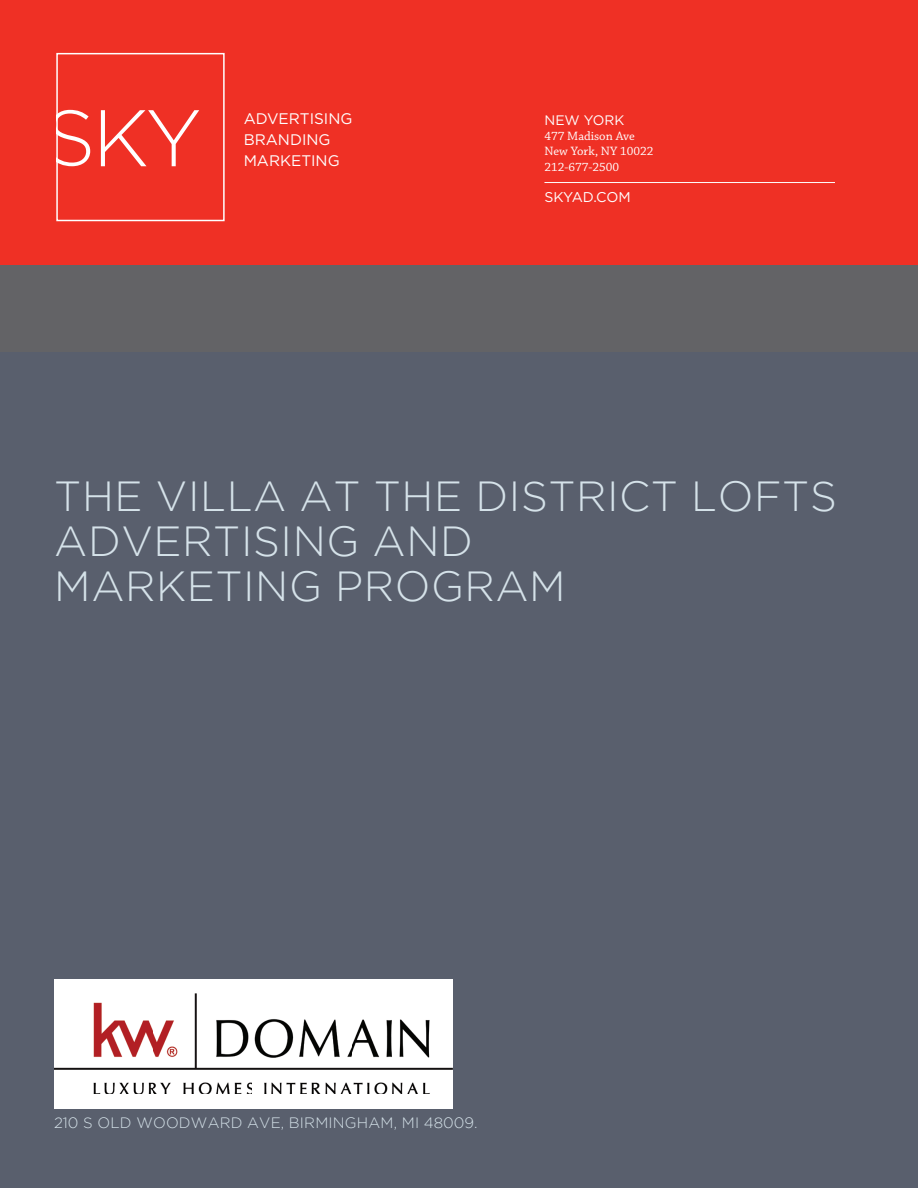
<style>
.page{position:relative;width:918px;height:1188px;background:#fff}
.page>*{position:absolute;margin:0;border:0;box-sizing:border-box;transform-origin:0 0}
.t1{font:300 42px/45px "Gotham";letter-spacing:.015em;color:#d5e2e9}
.t2{font:15.3px/21px "Gotham";color:#fff}
.t3{font:300 15px "Gotham";letter-spacing:.015em;color:#d5e2e9}
.t4{font:14.1px "Gotham";letter-spacing:-.01em;color:#fff}
.t5{font:13.8px "Gotham";color:#fff}
.t6{font:12.75px/15.3px "Chaparral Pro";color:#fff}
</style>
<div class="page">
<div style="left:0;top:352px;width:918px;height:836px;background:#595f6d"></div>
<div style="left:0;top:260px;width:918px;height:92px;background:#636366"></div>
<div style="left:0;top:0;width:918px;height:265px;background:#ef3025"></div>
<hr style="left:544px;top:182px;width:291px;height:1px;background:#fff">
<div style="left:56px;top:53px;width:169px;height:168px;border:2px solid #fff"></div>
<svg style="left:57px;top:110px;width:33px;height:56px"></svg>
<svg style="left:101px;top:110px;width:98px;height:56px"></svg>
<div style="left:54px;top:979px;width:398px;height:129px;background:#fff"></div>
<img style="left:54px;top:994px;width:398px;height:100px">
<p class="t2" style="left:244px;top:108px;width:110px">ADVERTISING<br>BRANDING<br>MARKETING</p>
<p class="t5" style="left:544px;top:111px;width:81px">NEW YORK</p>
<p class="t6" style="left:544px;top:129px;width:111px">477 Madison Ave<br>New York, NY 10022<br>212-677-2500</p>
<p class="t4" style="left:544px;top:188px;width:88px">SKYAD.COM</p>
<p class="t1" style="left:54px;top:473px;width:784px">THE VILLA AT THE DISTRICT LOFTS<br>ADVERTISING AND<br>MARKETING PROGRAM</p>
<p class="t3" style="left:54px;top:1115px;width:425px">210 S OLD WOODWARD AVE, BIRMINGHAM, MI 48009.</p>
</div>
